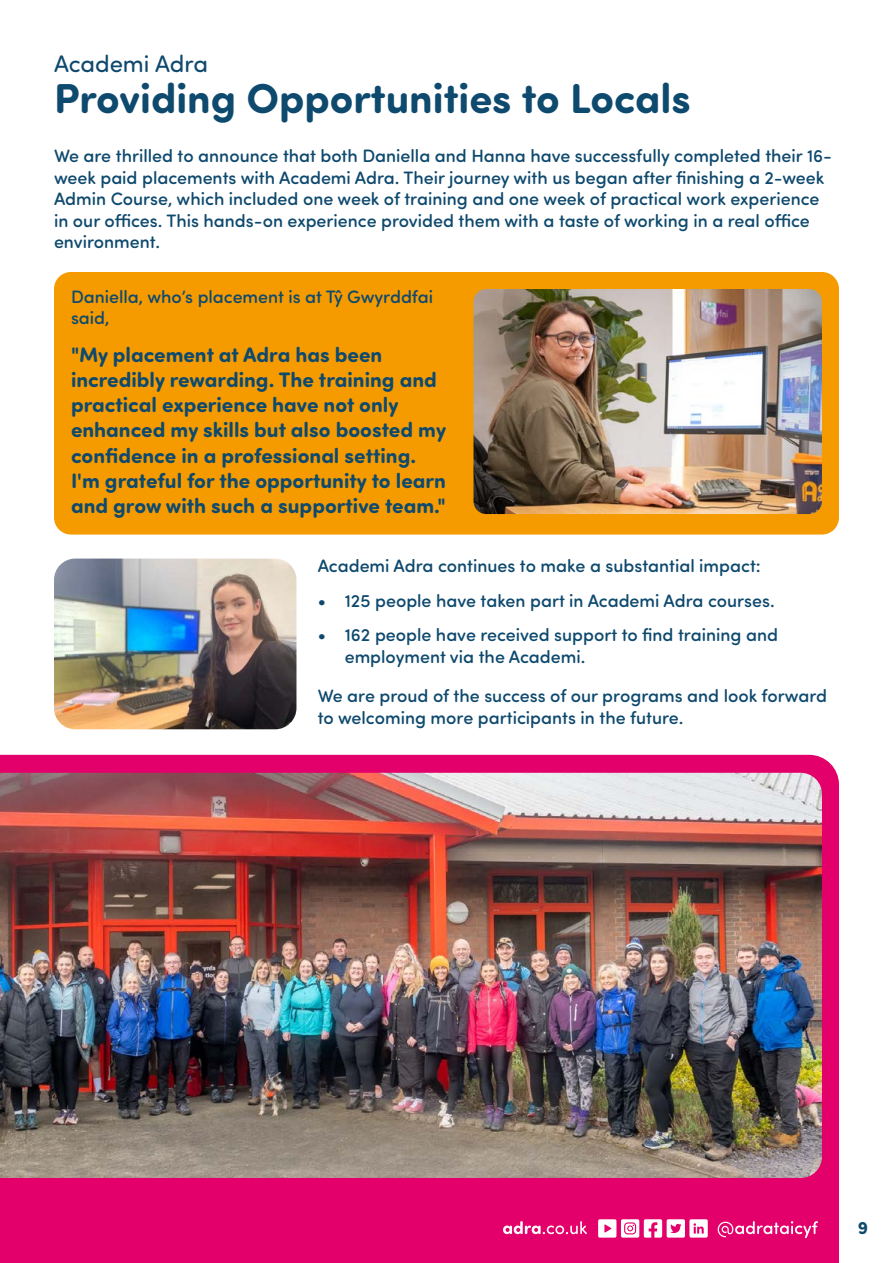
<style>
.page{position:relative;width:893px;height:1263px;background:#fff}
.page>*{position:absolute;margin:0;border:0;box-sizing:border-box;transform-origin:0 0}
.t1{font:700 42px "Sofia Pro Soft";color:#0e496e}
.t2{font:24px "Sofia Pro Soft";color:#0e496e}
.t3{font:700 21px/25.2px "Sofia Pro Soft";color:#0e496e}
.t4{font:500 18px/21.6px "Sofia Pro Soft";color:#0e496e}
.t5{font:700 18px "Sofia Pro Soft";color:#0e496e}
</style>
<div class="page">
<div style="left:0;top:755px;width:839px;height:508px;background:#e4006b"></div>
<img style="left:54px;top:558px;width:242px;height:171px">
<div style="left:54px;top:272px;width:785px;height:262px;background:#f59b00;border-radius:17px"></div>
<img style="left:473px;top:289px;width:349px;height:225px">
<img style="left:0;top:773px;width:822px;height:405px">
<svg style="left:503px;top:1221px;width:84px;height:13px"></svg>
<svg style="left:718px;top:1221px;width:100px;height:17px;background:#ea3f8f"></svg>
<svg style="left:598px;top:1219px;width:110px;height:18px"></svg>
<h2 class="t2" style="left:54px;top:47px;width:155px">Academi Adra</h2>
<h1 class="t1" style="left:54px;top:67px;width:638px">Providing Opportunities to Locals</h1>
<p class="t4" style="left:54px;top:144px;width:779px">We are thrilled to announce that both Daniella and Hanna have successfully completed their 16- week paid placements with Academi Adra. Their journey with us began after finishing a 2-week Admin Course, which included one week of training and one week of practical work experience in our offices. This hands-on experience provided them with a taste of working in a real office environment.</p>
<p class="t4" style="left:71px;top:284px;width:364px">Daniella, who’s placement is at Tŷ Gwyrddfai said,</p>
<p class="t3" style="left:71px;top:341px;width:377px">"My placement at Adra has been incredibly rewarding. The training and practical experience have not only enhanced my skills but also boosted my confidence in a professional setting.<br>I'm grateful for the opportunity to learn and grow with such a supportive team."</p>
<p class="t4" style="left:318px;top:554px;width:445px">Academi Adra continues to make a substantial impact:</p>
<p class="t4" style="left:318px;top:588px;width:458px">• 125 people have taken part in Academi Adra courses.</p>
<p class="t4" style="left:345px;top:623px;width:435px;text-indent:-27px">• 162 people have received support to find training and employment via the Academi.</p>
<p class="t4" style="left:318px;top:684px;width:511px">We are proud of the success of our programs and look forward to welcoming more participants in the future.</p>
<p class="t5" style="left:858px;top:1214px;width:12px">9</p>
</div>
